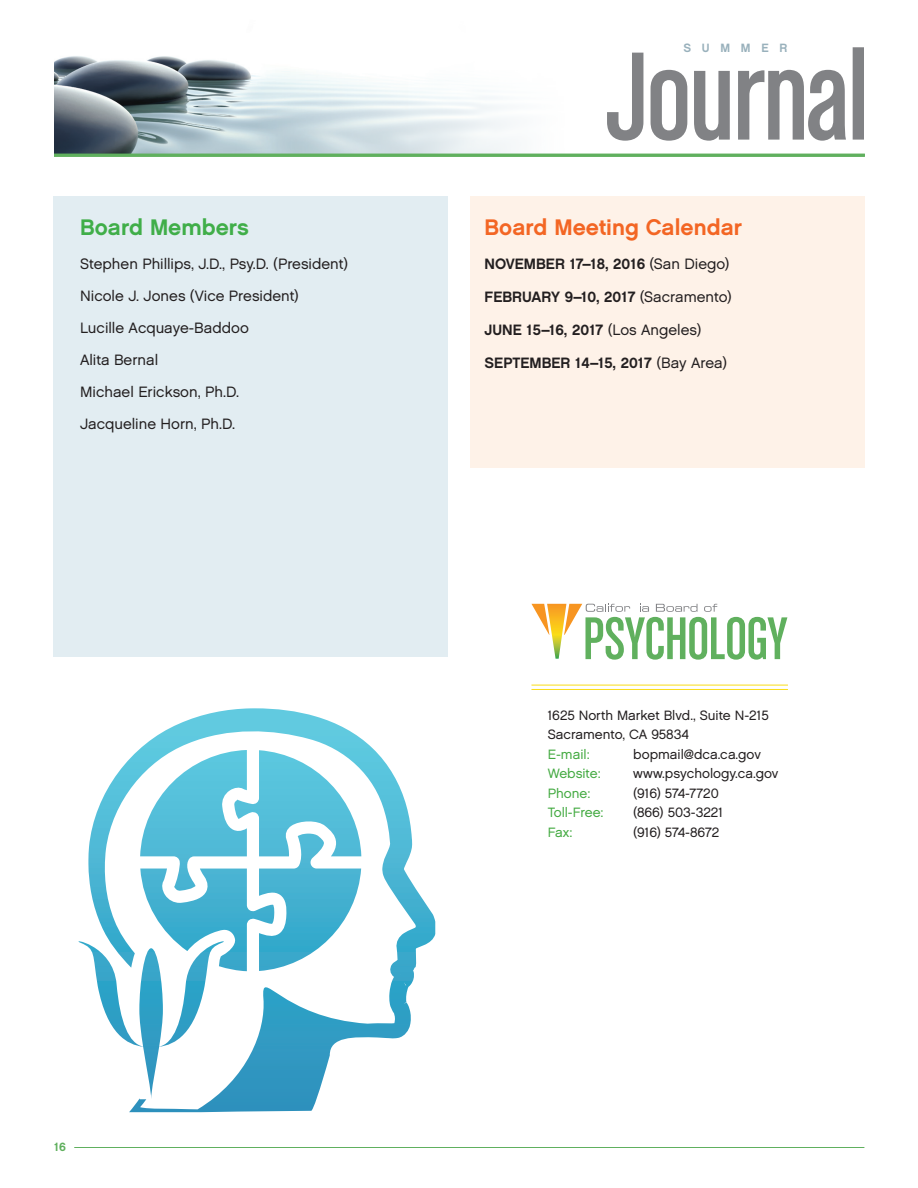
<style>
.page{position:relative;width:918px;height:1188px;background:#fff}
.page>*{position:absolute;margin:0;border:0;box-sizing:border-box;transform-origin:0 0}
.t1{font:22.5px "Chalet New York Nineteen Sixty";color:#f36624}
.t2{font:22.5px "Chalet New York Nineteen Sixty";color:#40ae49}
.t3{font:15px/32.1px "Chalet London Nineteen Sixty";color:#231f20}
.t4{font:15px "Chalet New York Nineteen Eighty";color:#231f20}
.t5{font:15px "Chalet New York Nineteen Sixty";color:#231f20}
.t6{font:13.5px/19.5px "Chalet London Nineteen Sixty";color:#231f20}
.t7{font:13.5px "Chalet London Nineteen Sixty";color:#44aa42}
.t8{font:12px "Chalet New York Nineteen Sixty";letter-spacing:.9em;color:#99b1bc}
.t9{font:12px "Chalet New York Nineteen Sixty";color:#60b05e}
.s1{font-family:"Chalet London Nineteen Sixty"}
</style>
<div class="page">
<img style="left:54px;top:56px;width:648px;height:98px">
<hr style="left:74px;top:1147px;width:790px;height:1px;background:#60b05e">
<svg style="left:607px;top:47px;width:257px;height:94px"></svg>
<div style="left:53px;top:196px;width:395px;height:461px;background:#e2edf2"></div>
<div style="left:470px;top:196px;width:395px;height:272px;background:#fef2e8"></div>
<hr style="left:531px;top:685px;width:257px;height:1px;background:#fadd17">
<hr style="left:531px;top:689px;width:257px;height:1px;background:#fadd17">
<hr style="left:54px;top:154px;width:811px;height:3px;background:#60b05e">
<svg style="left:129px;top:708px;width:306px;height:404px"></svg>
<svg style="left:78px;top:750px;width:283px;height:349px"></svg>
<svg style="left:531px;top:604px;width:256px;height:56px"></svg>
<h3 class="t2" style="left:80px;top:213px;width:170px">Board Members</h3>
<p class="t3" style="left:80px;top:247px;width:269px">Stephen Phillips, J.D., Psy.D. (President)<br>Nicole J. Jones (Vice President)<br>Lucille Acquaye-Baddoo<br>Alita Bernal<br>Michael Erickson, Ph.D.<br>Jacqueline Horn, Ph.D.</p>
<p class="t9" style="left:54px;top:1140px;width:13px">16</p>
<p class="t8" style="left:683px;top:41px;width:106px">summer</p>
<h3 class="t1" style="left:485px;top:214px;width:259px">Board Meeting Calendar</h3>
<p class="t5" style="left:485px;top:255px;width:247px">NOVeMBer 17–18, 2016 <span class="s1">(San Diego)</span></p>
<p class="t4" style="left:485px;top:288px;width:249px">FEBRUARY 9–10, 2017 <span class="s1">(Sacramento)</span></p>
<p class="t4" style="left:485px;top:321px;width:219px">JUNE 15–16, 2017 <span class="s1">(Los Angeles)</span></p>
<p class="t4" style="left:485px;top:354px;width:244px">SEPTEMBER 14–15, 2017 <span class="s1">(Bay Area)</span></p>
<p class="t6" style="left:548px;top:705px;width:222px">1625 North Market Blvd., Suite N-215<br>Sacramento, CA 95834</p>
<p class="t7" style="left:548px;top:746px;width:44px">E-mail:</p>
<p class="t6" style="left:633px;top:744px;width:129px">bopmail@dca.ca.gov</p>
<p class="t7" style="left:548px;top:766px;width:55px">Website:</p>
<p class="t6" style="left:633px;top:764px;width:147px">www.psychology.ca.gov</p>
<p class="t7" style="left:548px;top:785px;width:44px">Phone:</p>
<p class="t6" style="left:633px;top:783px;width:87px">(916) 574-7720</p>
<p class="t7" style="left:548px;top:804px;width:57px">Toll-Free:</p>
<p class="t6" style="left:633px;top:803px;width:91px">(866) 503-3221</p>
<p class="t7" style="left:548px;top:824px;width:26px">Fax:</p>
<p class="t6" style="left:633px;top:822px;width:88px">(916) 574-8672</p>
</div>
